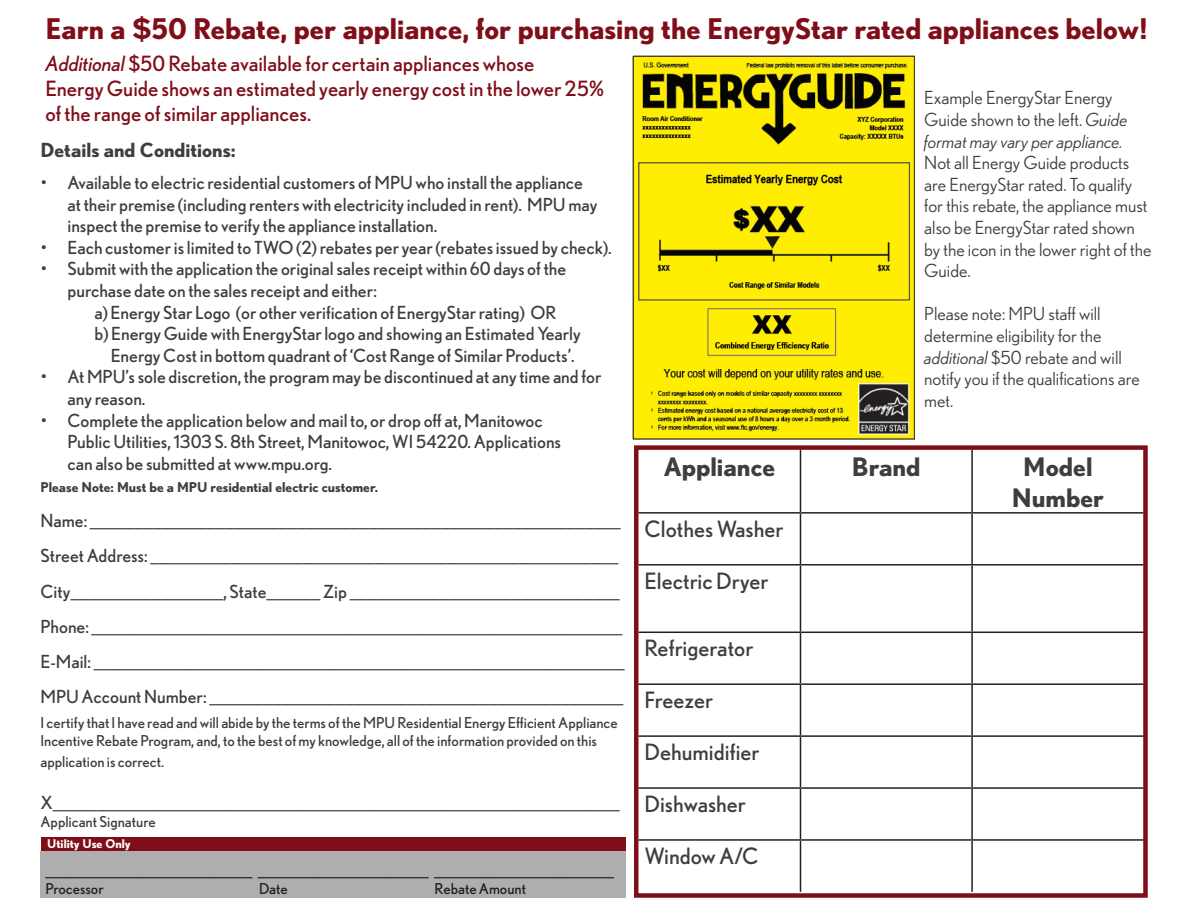
<style>
.page{position:relative;width:1188px;height:918px;background:#fff}
.page>*{position:absolute;margin:0;border:0;box-sizing:border-box;transform-origin:0 0}
.t1{font:700 28.5px "Nobel";color:#7f0e19}
.t2{font:700 25.5px/30.6px "Nobel";color:#3e3e3f;text-align:center}
.t3{font:22.5px "Nobel";color:#3e3e3f}
.t4{font:21px/25.2px "Nobel";color:#7f0e19}
.t5{font:700 19.5px "Nobel";color:#3e3e3f}
.t6{font:18px/21.6px "Nobel";color:#3e3e3f}
.t7{font:18px/21.6px "Nobel";color:#3e3e3f}
.t8{font:18px "Nobel";color:#231f20}
.t9{font:15px/18px "Nobel";color:#3e3e3f}
.t10{font:15px "Nobel";color:#231f20}
.t11{font:700 13.5px "Nobel";color:#3e3e3f}
.t12{font:700 12px "Nobel";color:#fff}
.s1{font-style:italic}
</style>
<div class="page">
<hr style="left:800px;top:450px;width:1px;height:62px;background:#231f20">
<hr style="left:971px;top:450px;width:2px;height:62px;background:#231f20">
<hr style="left:639px;top:512px;width:162px;height:2px;background:#231f20">
<hr style="left:801px;top:512px;width:171px;height:2px;background:#231f20">
<hr style="left:800px;top:514px;width:1px;height:50px;background:#231f20">
<hr style="left:972px;top:512px;width:172px;height:2px;background:#231f20">
<hr style="left:971px;top:514px;width:2px;height:50px;background:#231f20">
<hr style="left:639px;top:564px;width:162px;height:2px;background:#231f20">
<hr style="left:801px;top:564px;width:171px;height:2px;background:#231f20">
<hr style="left:800px;top:566px;width:1px;height:66px;background:#231f20">
<hr style="left:972px;top:564px;width:172px;height:2px;background:#231f20">
<hr style="left:971px;top:566px;width:2px;height:66px;background:#231f20">
<hr style="left:639px;top:632px;width:162px;height:1px;background:#231f20">
<hr style="left:801px;top:632px;width:171px;height:1px;background:#231f20">
<hr style="left:800px;top:633px;width:1px;height:50px;background:#231f20">
<hr style="left:972px;top:632px;width:172px;height:1px;background:#231f20">
<hr style="left:971px;top:633px;width:2px;height:50px;background:#231f20">
<hr style="left:639px;top:683px;width:162px;height:2px;background:#231f20">
<hr style="left:801px;top:683px;width:171px;height:2px;background:#231f20">
<hr style="left:800px;top:685px;width:1px;height:50px;background:#231f20">
<hr style="left:972px;top:683px;width:172px;height:2px;background:#231f20">
<hr style="left:971px;top:685px;width:2px;height:50px;background:#231f20">
<hr style="left:639px;top:735px;width:162px;height:2px;background:#231f20">
<hr style="left:801px;top:735px;width:171px;height:2px;background:#231f20">
<hr style="left:800px;top:737px;width:1px;height:50px;background:#231f20">
<hr style="left:972px;top:735px;width:172px;height:2px;background:#231f20">
<hr style="left:971px;top:737px;width:2px;height:50px;background:#231f20">
<hr style="left:639px;top:787px;width:162px;height:2px;background:#231f20">
<hr style="left:801px;top:787px;width:171px;height:2px;background:#231f20">
<hr style="left:800px;top:789px;width:1px;height:50px;background:#231f20">
<hr style="left:972px;top:787px;width:172px;height:2px;background:#231f20">
<hr style="left:971px;top:789px;width:2px;height:50px;background:#231f20">
<hr style="left:639px;top:839px;width:162px;height:2px;background:#231f20">
<hr style="left:801px;top:839px;width:171px;height:2px;background:#231f20">
<hr style="left:800px;top:841px;width:1px;height:51px;background:#231f20">
<hr style="left:972px;top:839px;width:172px;height:2px;background:#231f20">
<hr style="left:971px;top:841px;width:2px;height:51px;background:#231f20">
<div style="left:634px;top:445px;width:514px;height:453px;border:4px solid #7f0e19"></div>
<div style="left:41px;top:837px;width:585px;height:14px;background:#7f0e19"></div>
<div style="left:40px;top:852px;width:586px;height:46px;background:#aeaeae"></div>
<img style="left:632px;top:55px;width:282px;height:385px">
<h1 class="t1" style="left:45px;top:12px;width:1104px">Earn a $50 Rebate, per appliance, for purchasing the EnergyStar rated appliances below!</h1>
<p class="t4" style="left:45px;top:50px;width:560px"><span class="s1">Additional</span> $50 Rebate available for certain appliances whose<br>Energy Guide shows an estimated yearly energy cost in the lower 25% of the range of similar appliances.</p>
<p class="t5" style="left:40px;top:138px;width:197px">Details and Conditions:</p>
<p class="t6" style="left:68px;top:171px;width:531px;text-indent:-27px">• Available to electric residential customers of MPU who install the appliance at their premise (including renters with electricity included in rent). MPU may inspect the premise to verify the appliance installation.</p>
<p class="t6" style="left:40px;top:236px;width:573px">• Each customer is limited to TWO (2) rebates per year (rebates issued by check).</p>
<p class="t6" style="left:68px;top:258px;width:500px;text-indent:-27px">• Submit with the application the original sales receipt within 60 days of the purchase date on the sales receipt and either:</p>
<p class="t6" style="left:94px;top:301px;width:463px">a) Energy Star Logo (or other verification of EnergyStar rating) OR</p>
<p class="t6" style="left:94px;top:323px;width:488px">b) Energy Guide with EnergyStar logo and showing an Estimated Yearly</p>
<p class="t6" style="left:111px;top:344px;width:466px">Energy Cost in bottom quadrant of ‘Cost Range of Similar Products’.</p>
<p class="t6" style="left:68px;top:366px;width:536px;text-indent:-27px">• At MPU’s sole discretion, the program may be discontinued at any time and for any reason.</p>
<p class="t6" style="left:68px;top:409px;width:495px;text-indent:-27px">• Complete the application below and mail to, or drop off at, Manitowoc<br>Public Utilities, 1303 S. 8th Street, Manitowoc, WI 54220. Applications can also be submitted at www.mpu.org.</p>
<p class="t11" style="left:40px;top:479px;width:339px">Please Note: Must be a MPU residential electric customer.</p>
<p class="t6" style="left:40px;top:503px;width:586px;line-height:35.1px">Name: ___________________________________________________________ Street Address: ____________________________________________________ City_________________, State______ Zip ______________________________ Phone: ___________________________________________________________ E-Mail: ___________________________________________________________ MPU Account Number: ______________________________________________</p>
<p class="t9" style="left:40px;top:713px;width:579px">I certify that I have read and will abide by the terms of the MPU Residential Energy Efficient Appliance<br>Incentive Rebate Program, and, to the best of my knowledge, all of the information provided on this</p>
<p class="t9" style="left:40px;top:753px;width:125px">application is correct.</p>
<p class="t6" style="left:40px;top:792px;width:581px">X_______________________________________________________________</p>
<p class="t9" style="left:40px;top:813px;width:117px">Applicant Signature</p>
<p class="t12" style="left:47px;top:837px;width:85px">Utility Use Only</p>
<p class="t8" style="left:45px;top:860px;width:570px">_______________________ ___________________ ____________________</p>
<p class="t10" style="left:45px;top:880px;width:60px">Processor</p>
<p class="t10" style="left:259px;top:880px;width:30px">Date</p>
<p class="t10" style="left:435px;top:880px;width:93px">Rebate Amount</p>
<p class="t7" style="left:924px;top:87px;width:205px">Example EnergyStar Energy<br>Guide shown to the left. <span class="s1">Guide format may vary per appliance.</span></p>
<p class="t7" style="left:924px;top:152px;width:229px">Not all Energy Guide products are EnergyStar rated. To qualify for this rebate, the appliance must also be EnergyStar rated shown by the icon in the lower right of the<br>Guide.</p>
<p class="t7" style="left:924px;top:303px;width:217px">Please note: MPU staff will determine eligibility for the <span class="s1">additional</span> $50 rebate and will notify you if the qualifications are met.</p>
<h2 class="t2" style="left:664px;top:451px;width:113px">Appliance</h2>
<h2 class="t2" style="left:852px;top:451px;width:70px">Brand</h2>
<h2 class="t2" style="left:1012px;top:451px;width:94px">Model<br>Number</h2>
<p class="t3" style="left:645px;top:516px;width:140px">Clothes Washer</p>
<p class="t3" style="left:645px;top:568px;width:126px">Electric Dryer</p>
<p class="t3" style="left:645px;top:635px;width:110px">Refrigerator</p>
<p class="t3" style="left:645px;top:687px;width:70px">Freezer</p>
<p class="t3" style="left:645px;top:739px;width:116px">Dehumidifier</p>
<p class="t3" style="left:645px;top:791px;width:103px">Dishwasher</p>
<p class="t3" style="left:645px;top:843px;width:116px">Window A/C</p>
</div>
